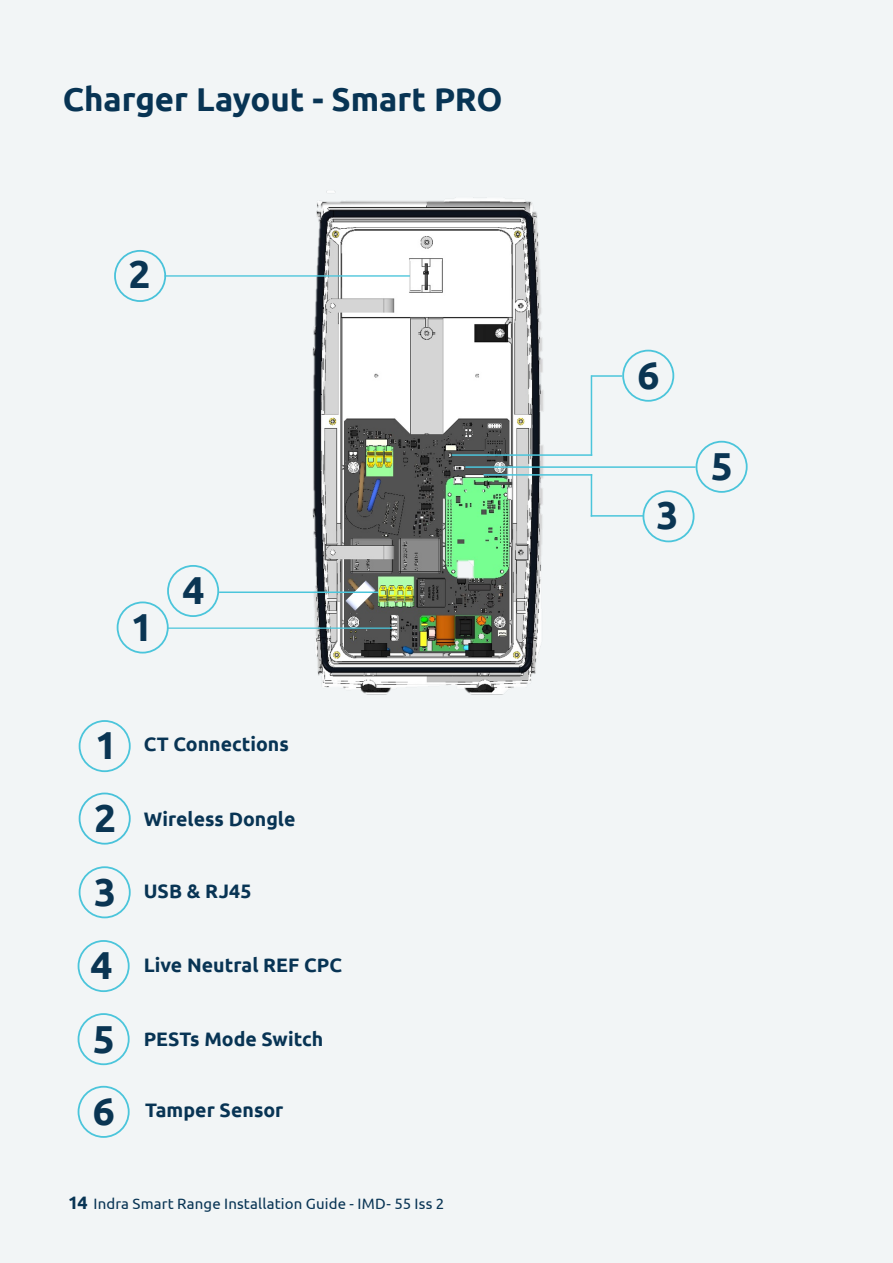
<style>
.page{position:relative;width:893px;height:1263px;background:#f2f5f6}
.page>*{position:absolute;margin:0;border:0;box-sizing:border-box;transform-origin:0 0}
.t1{font:700 39px "Ubuntu";color:#0a3553}
.Heading_3{font:700 33px "Ubuntu";color:#083454}
.Intro{font:700 19.5px "Ubuntu";color:#083454}
.t2{font:15px "Ubuntu";letter-spacing:.01em;color:#083454}
.s1{font-weight:700;font-size:18px}
</style>
<div class="page">
<img style="left:148px;top:191px;width:538px;height:504px">
<div style="left:79px;top:720px;width:52px;height:52px;border:2px solid #4bc5db;border-radius:50%"></div>
<div style="left:79px;top:792px;width:52px;height:52px;border:2px solid #49c2da;border-radius:50%"></div>
<div style="left:79px;top:866px;width:52px;height:52px;border:2px solid #4bc5db;border-radius:50%"></div>
<div style="left:78px;top:940px;width:52px;height:52px;border:2px solid #4bc5db;border-radius:50%"></div>
<div style="left:78px;top:1013px;width:52px;height:52px;border:2px solid #4bc5db;border-radius:50%"></div>
<hr style="left:465px;top:466px;width:231px;height:2px;background:#4bc5db">
<hr style="left:591px;top:515px;width:53px;height:2px;background:#4bc5db">
<hr style="left:167px;top:627px;width:225px;height:2px;background:#4bc5db">
<hr style="left:165px;top:275px;width:245px;height:2px;background:#4bc5db">
<div style="left:117px;top:601px;width:52px;height:52px;border:2px solid #4bc5db;border-radius:50%"></div>
<div style="left:114px;top:250px;width:52px;height:52px;border:2px solid #49c2da;border-radius:50%"></div>
<hr style="left:219px;top:591px;width:159px;height:2px;background:#4bc5db">
<div style="left:167px;top:565px;width:52px;height:52px;border:2px solid #4bc5db;border-radius:50%"></div>
<div style="left:642px;top:490px;width:52px;height:52px;border:2px solid #4bc5db;border-radius:50%"></div>
<div style="left:696px;top:441px;width:52px;height:52px;border:2px solid #4bc5db;border-radius:50%"></div>
<hr style="left:591px;top:474px;width:1px;height:43px;background:#4bc5db">
<hr style="left:483px;top:474px;width:109px;height:2px;background:#4bc5db">
<hr style="left:591px;top:375px;width:31px;height:2px;background:#4bc5db">
<div style="left:622px;top:350px;width:52px;height:52px;border:2px solid #4bc5db;border-radius:50%"></div>
<hr style="left:591px;top:375px;width:1px;height:81px;background:#4bc5db">
<hr style="left:452px;top:454px;width:140px;height:2px;background:#4bc5db">
<div style="left:78px;top:1086px;width:52px;height:52px;border:2px solid #4bc5db;border-radius:50%"></div>
<p class="Heading_3" style="left:63px;top:79px;width:441px">Charger Layout - Smart PRO</p>
<p class="t1" style="left:128px;top:251px;width:24px">2</p>
<p class="t1" style="left:131px;top:603px;width:23px">1</p>
<p class="t1" style="left:182px;top:567px;width:24px">4</p>
<p class="t1" style="left:95px;top:722px;width:23px">1</p>
<p class="t1" style="left:94px;top:794px;width:24px">2</p>
<p class="t1" style="left:94px;top:868px;width:24px">3</p>
<p class="t1" style="left:91px;top:941px;width:24px">4</p>
<p class="t1" style="left:93px;top:1015px;width:24px">5</p>
<p class="Intro" style="left:144px;top:732px;width:147px">CT Connections</p>
<p class="Intro" style="left:144px;top:807px;width:153px">Wireless Dongle</p>
<p class="Intro" style="left:144px;top:880px;width:109px">USB &amp; RJ45</p>
<p class="Intro" style="left:144px;top:953px;width:200px">Live Neutral REF CPC</p>
<p class="Intro" style="left:144px;top:1027px;width:181px">PESTs Mode Switch</p>
<p class="t1" style="left:93px;top:1088px;width:24px">6</p>
<p class="Intro" style="left:145px;top:1098px;width:140px">Tamper Sensor</p>
<p class="t2" style="left:68px;top:1194px;width:378px"><span class="s1">14</span> Indra Smart Range Installation Guide - IMD- 55 Iss 2</p>
<p class="t1" style="left:638px;top:352px;width:24px">6</p>
<p class="t1" style="left:656px;top:492px;width:24px">3</p>
<p class="t1" style="left:711px;top:443px;width:24px">5</p>
</div>
